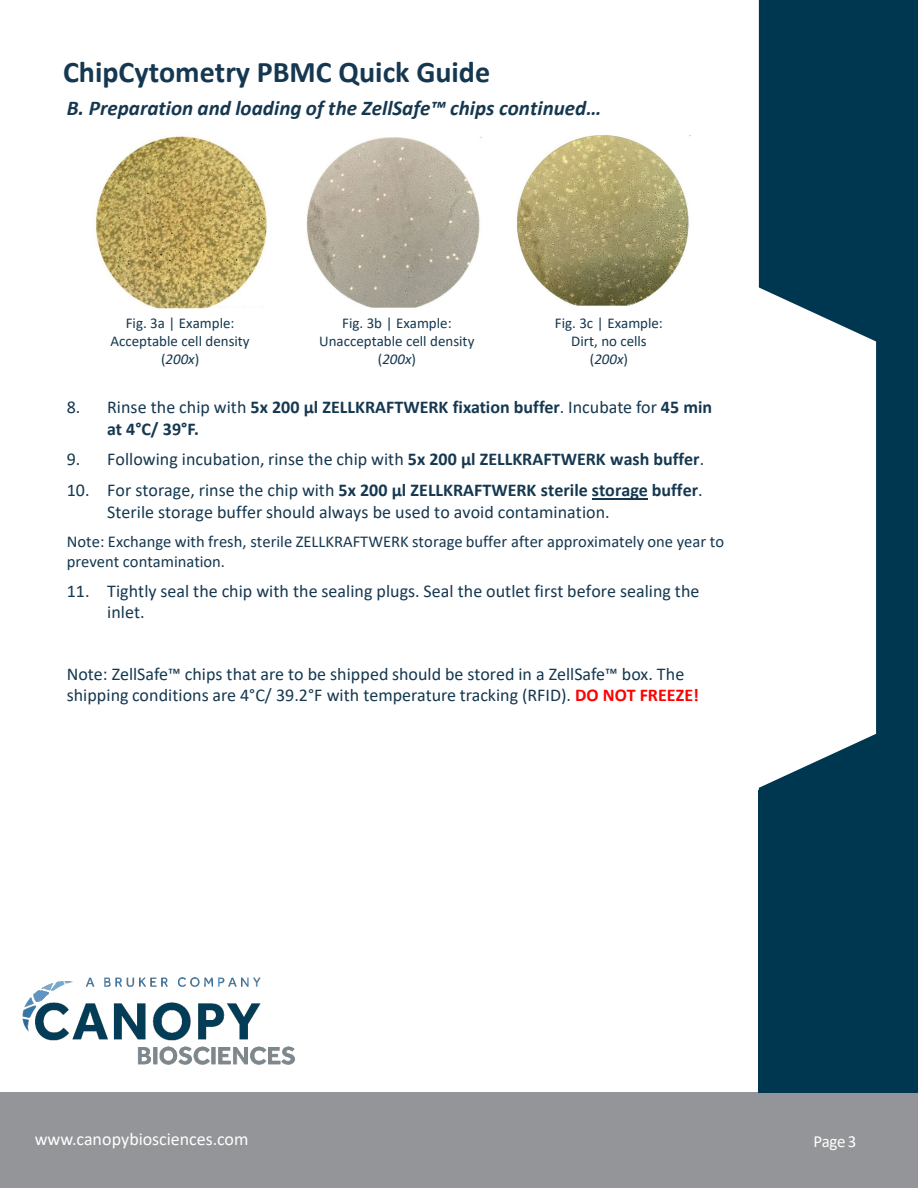
<style>
.page{position:relative;width:918px;height:1188px;background:#fff}
.page>*{position:absolute;margin:0;border:0;box-sizing:border-box;transform-origin:0 0}
.t1{font:700 30px "Calibri";color:#153850}
.t2{font:italic 700 21px "Calibri";color:#153850}
.t3{font:18px/21.6px "Calibri";color:#153850}
.t4{font:700 18px/21.6px "Calibri";letter-spacing:.005em;color:#153850}
.t5{font:18px "Calibri";letter-spacing:-.005em;color:#fff}
.t6{font:16.95px "Calibri";color:#fff}
.t7{font:16.5px/19.8px "Calibri";color:#153850}
.t8{font:15px/18px "Calibri";color:#153850;text-align:center}
.t9{font:italic 15px "Calibri";color:#153850}
.s1{font-style:italic}
.s2{font-style:normal}
.s3{font-weight:400}
.s4{font-weight:700}
.s5{font-weight:700;color:#f00}
</style>
<div class="page">
<svg style="left:759px;top:0;width:139px;height:790px;fill:#003750"></svg>
<div style="left:0;top:1093px;width:918px;height:95px;background:#949598"></div>
<div style="left:898px;top:0;width:20px;height:790px;background:#003750"></div>
<div style="left:759px;top:790px;width:159px;height:303px;background:#003750"></div>
<img style="left:22px;top:977px;width:273px;height:88px">
<hr style="left:592px;top:498px;width:56px;height:1px;background:#153850">
<img style="left:95px;top:136px;width:173px;height:173px">
<img style="left:306px;top:137px;width:176px;height:171px">
<img style="left:516px;top:135px;width:175px;height:171px">
<h2 class="t1" style="left:63px;top:51px;width:429px">ChipCytometry PBMC Quick Guide</h2>
<p class="t2" style="left:67px;top:94px;width:536px">B. Preparation and loading of the ZellSafe™ chips continued…</p>
<p class="t8" style="left:126px;top:314px;width:110px">Fig. 3a | Example:</p>
<p class="t8" style="left:110px;top:332px;width:141px">Acceptable cell density (<span class="s1">200x</span>)</p>
<p class="t8" style="left:342px;top:314px;width:111px">Fig. 3b | Example:</p>
<p class="t8" style="left:319px;top:332px;width:157px">Unacceptable cell density (<span class="s1">200x</span>)</p>
<p class="t8" style="left:555px;top:314px;width:110px">Fig. 3c | Example:</p>
<p class="t8" style="left:571px;top:332px;width:77px">Dirt, no cells</p>
<p class="t9" style="left:590px;top:349px;width:40px"><span class="s2">(</span>200x<span class="s2">)</span></p>
<p class="t4" style="left:107px;top:396px;width:606px;text-indent:-41px"><span class="s3">8. Rinse the chip with</span> 5x 200 μl ZELLKRAFTWERK fixation buffer<span class="s3">. Incubate for</span> 45 min at 4°C/ 39°F.</p>
<p class="t3" style="left:67px;top:448px;width:639px">9. Following incubation, rinse the chip with <span class="s4">5x 200 μl ZELLKRAFTWERK wash buffer</span>.</p>
<p class="t3" style="left:107px;top:479px;width:597px;text-indent:-40px">10. For storage, rinse the chip with <span class="s4">5x 200 µl ZELLKRAFTWERK sterile storage buffer</span>.<br>Sterile storage buffer should always be used to avoid contamination.</p>
<p class="t7" style="left:67px;top:531px;width:659px">Note: Exchange with fresh, sterile ZELLKRAFTWERK storage buffer after approximately one year to prevent contamination.</p>
<p class="t3" style="left:107px;top:580px;width:594px;text-indent:-41px">11. Tightly seal the chip with the sealing plugs. Seal the outlet first before sealing the inlet.</p>
<p class="t3" style="left:67px;top:662px;width:634px">Note: ZellSafe™ chips that are to be shipped should be stored in a ZellSafe™ box. The shipping conditions are 4°C/ 39.2°F with temperature tracking (RFID). <span class="s5">DO NOT FREEZE!</span></p>
<p class="t5" style="left:35px;top:1127px;width:215px">www.canopybiosciences.com</p>
<p class="t6" style="left:813px;top:1130px;width:45px">Page 3</p>
</div>
